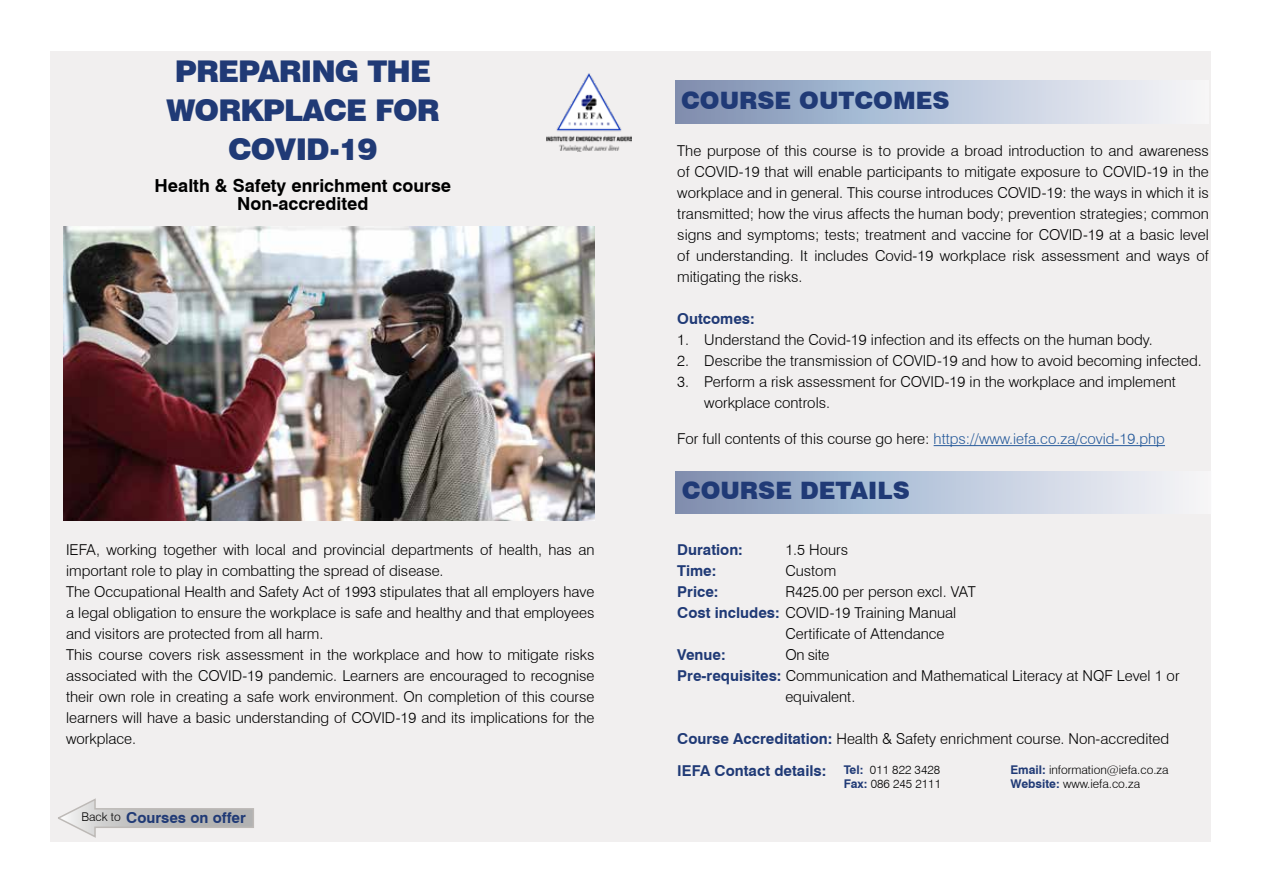
<style>
.page{position:relative;width:1263px;height:893px;background:#fff}
.page>*{position:absolute;margin:0;border:0;box-sizing:border-box;transform-origin:0 0}
.t1{font:900 30px/39px "Swiss 721 BT";letter-spacing:-.03em;color:#203a76;text-align:center}
.t2{font:900 24px "Swiss 721 BT";color:#203a76}
.t3{font:700 18px/18px "Swiss 721 BT";color:#000;text-align:center}
.t4{font:300 15px/21px "Swiss 721 BT";color:#000}
.t5{font:700 15px "Swiss 721 BT";color:#203a76}
.t6{font:300 15px "Swiss 721 BT";color:#275b9b}
.t7{font:300 12px/14.4px "Swiss 721 BT";color:#000}
.s1{font-weight:300;font-size:12px;color:#000}
.s2{color:#000}
.s3{font-weight:700;color:#203a76}
</style>
<div class="page">
<div style="left:50px;top:51px;width:1161px;height:791px;background:#f1efef"></div>
<img style="left:546px;top:74px;width:86px;height:77px">
<hr style="left:934px;top:445px;width:231px;height:1px;background:#275b9b">
<img style="left:63px;top:226px;width:531px;height:294px">
<div style="left:676px;top:471px;width:536px;height:43px;background:linear-gradient(to right,#7c92b6,#f8fafd)"></div>
<div style="left:675px;top:81px;width:534px;height:42px;background:linear-gradient(to right,#7c92b6,#f8fafd)"></div>
<svg style="left:58px;top:798px;width:196px;height:40px"></svg>
<h1 class="t1" style="left:166px;top:52px;width:275px">PREPARING THE<br>WORKPLACE FOR<br>COVID-19</h1>
<p class="t3" style="left:155px;top:176px;width:298px">Health &amp; Safety enrichment course<br>Non-accredited</p>
<p class="t4" style="left:66px;top:539px;width:530px">IEFA, working together with local and provincial departments of health, has an important role to play in combatting the spread of disease.<br>The Occupational Health and Safety Act of 1993 stipulates that all employers have a legal obligation to ensure the workplace is safe and healthy and that employees and visitors are protected from all harm.<br>This course covers risk assessment in the workplace and how to mitigate risks associated with the COVID-19 pandemic. Learners are encouraged to recognise their own role in creating a safe work environment. On completion of this course learners will have a basic understanding of COVID-19 and its implications for the workplace.</p>
<p class="t5" style="left:82px;top:807px;width:166px"><span class="s1">Back to</span> Courses on offer</p>
<h2 class="t2" style="left:681px;top:86px;width:270px">COURSE OUTCOMES</h2>
<p class="t4" style="left:677px;top:140px;width:533px;text-align:justify">The purpose of this course is to provide a broad introduction to and awareness of COVID-19 that will enable participants to mitigate exposure to COVID-19 in the workplace and in general. This course introduces COVID-19: the ways in which it is transmitted; how the virus affects the human body; prevention strategies; common signs and symptoms; tests; treatment and vaccine for COVID-19 at a basic level of understanding. It includes Covid-19 workplace risk assessment and ways of mitigating the risks.</p>
<p class="t5" style="left:677px;top:308px;width:79px">Outcomes:</p>
<p class="t4" style="left:677px;top:329px;width:477px">1. Understand the Covid-19 infection and its effects on the human body.</p>
<p class="t4" style="left:677px;top:350px;width:526px">2. Describe the transmission of COVID-19 and how to avoid becoming infected.</p>
<p class="t4" style="left:704px;top:371px;width:473px;text-indent:-27px">3. Perform a risk assessment for COVID-19 in the workplace and implement workplace controls.</p>
<p class="t6" style="left:677px;top:430px;width:489px"><span class="s2">For full contents of this course go here:</span> https://www.iefa.co.za/covid-19.php</p>
<h2 class="t2" style="left:682px;top:476px;width:229px">COURSE DETAILS</h2>
<p class="t5" style="left:677px;top:539px;width:67px">Duration:</p>
<p class="t4" style="left:785px;top:539px;width:64px">1.5 Hours</p>
<p class="t5" style="left:677px;top:560px;width:41px">Time:</p>
<p class="t4" style="left:785px;top:560px;width:52px">Custom</p>
<p class="t5" style="left:677px;top:581px;width:43px">Price:</p>
<p class="t4" style="left:785px;top:581px;width:192px">R425.00 per person excl. VAT</p>
<p class="t4" style="left:677px;top:602px;width:281px"><span class="s3">Cost includes:</span> COVID-19 Training Manual</p>
<p class="t4" style="left:785px;top:623px;width:161px">Certificate of Attendance</p>
<p class="t5" style="left:677px;top:644px;width:50px">Venue:</p>
<p class="t4" style="left:785px;top:644px;width:46px">On site</p>
<p class="t4" style="left:677px;top:665px;width:504px"><span class="s3">Pre-requisites:</span> Communication and Mathematical Literacy at NQF Level 1 or</p>
<p class="t4" style="left:785px;top:686px;width:72px">equivalent.</p>
<p class="t4" style="left:677px;top:728px;width:493px"><span class="s3">Course Accreditation:</span> Health &amp; Safety enrichment course. Non-accredited</p>
<p class="t5" style="left:677px;top:760px;width:264px">IEFA Contact details: <sup>Tel:</sup> <sup>011</sup> <sup>822</sup> <sup>3428</sup></p>
<p class="t7" style="left:844px;top:776px;width:99px"><span class="s3">Fax:</span> 086 245 2111</p>
<p class="t7" style="left:1010px;top:762px;width:160px"><span class="s3">Email:</span> information@iefa.co.za<br><span class="s3">Website:</span> www.iefa.co.za</p>
</div>
